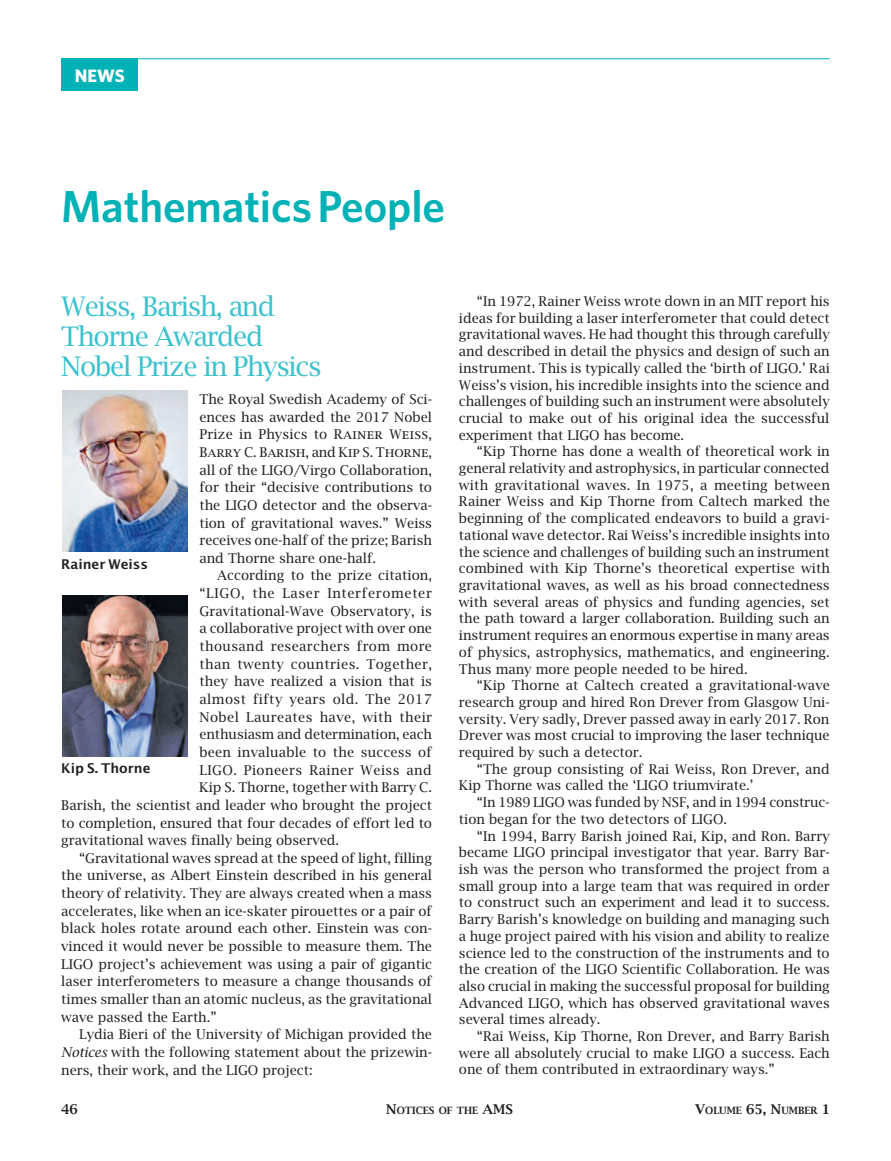
<style>
.page{position:relative;width:891px;height:1161px;background:#fff}
.page>*{position:absolute;margin:0;border:0;box-sizing:border-box;transform-origin:0 0}
.t1{font:600 44.85px "Whitney";color:#00b2b5}
.t2{font:26.85px/29.5px "Lucida Bright";letter-spacing:-.05em;color:#3cc1ce}
.t3{font:700 18px "Whitney";color:#fff}
.t4{font:13.5px/16.6px "Lucida Bright";color:#231f20;text-align:justify}
.t5{font:13.5px "Lucida Bright";letter-spacing:.03em;color:#231f20}
.t6{font:13.5px "Lucida Bright Smallcaps";letter-spacing:-.015em;color:#231f20}
.t7{font:13.5px "Lucida Bright";letter-spacing:.05em;color:#231f20}
.t8{font:13.5px "Lucida Bright";letter-spacing:.035em;color:#231f20}
.t9{font:600 13.5px "Lucida Sans";letter-spacing:-.005em;color:#231f20}
.t10{font:600 13.5px "Lucida Bright";color:#231f20}
.t11{font:600 10.05px "Lucida Bright Smallcaps";color:#231f20}
.s1{font-family:"Lucida Bright Smallcaps"}
.s2{font-family:"Lucida Bright"}
.s3{font-style:italic}
.s4{font-size:13.5px}
.s5{font-family:"Lucida Bright";font-size:13.5px}
</style>
<div class="page">
<hr style="left:61px;top:58px;width:769px;height:1px;background:#00b2b5">
<div style="left:61px;top:58px;width:77px;height:33px;background:#00b2b5"></div>
<img style="left:62px;top:390px;width:126px;height:162px">
<img style="left:62px;top:595px;width:126px;height:161px">
<h3 class="t3" style="left:75px;top:64px;width:51px">NEWS</h3>
<h1 class="t1" style="left:61px;top:177px;width:385px">Mathematics People</h1>
<h2 class="t2" style="left:61px;top:291px;width:262px">Weiss, Barish, and<br>Thorne Awarded<br>Nobel Prize in Physics</h2>
<p class="t4" style="left:199px;top:390px;width:234px;line-height:17.7px">The Royal Swedish Academy of Sci&shy;ences has awarded the 2017 Nobel Prize in Physics to <span class="s1">Rainer Weiss</span>,</p>
<p class="t6" style="left:199px;top:444px;width:234px">Barry C. Barish<span class="s2">, and</span> Kip S. Thorne<span class="s2">,</span></p>
<p class="t4" style="left:199px;top:461px;width:234px;line-height:17.7px">all of the LIGO/Virgo Collaboration, for their “decisive contributions to the LIGO detector and the observa&shy;tion of gravitational waves.” Weiss receives one-half of the prize; Barish and Thorne share one-half.</p>
<p class="t4" style="left:217px;top:567px;width:216px">According to the prize citation,</p>
<p class="t7" style="left:199px;top:585px;width:234px">“LIGO, the Laser Interferometer</p>
<p class="t4" style="left:199px;top:602px;width:234px">Gravitational-Wave Observatory, is</p>
<p class="t4" style="left:199px;top:620px;width:234px">a collaborative project with over one</p>
<p class="t5" style="left:199px;top:638px;width:234px">thousand researchers from more</p>
<p class="t5" style="left:199px;top:656px;width:234px">than twenty countries. Together,</p>
<p class="t4" style="left:199px;top:673px;width:234px">they have realized a vision that is</p>
<p class="t5" style="left:199px;top:691px;width:234px">almost fifty years old. The 2017</p>
<p class="t8" style="left:199px;top:709px;width:234px">Nobel Laureates have, with their</p>
<p class="t4" style="left:199px;top:726px;width:234px">enthusiasm and determination, each</p>
<p class="t4" style="left:199px;top:744px;width:234px">been invaluable to the success of</p>
<p class="t5" style="left:199px;top:762px;width:234px">LIGO. Pioneers Rainer Weiss and</p>
<p class="t4" style="left:199px;top:779px;width:234px">Kip S. Thorne, together with Barry C.</p>
<p class="t4" style="left:61px;top:796px;width:372px">Barish, the scientist and leader who brought the project</p>
<p class="t4" style="left:61px;top:814px;width:372px">to completion, ensured that four decades of effort led to</p>
<p class="t4" style="left:61px;top:832px;width:279px">gravitational waves finally being observed.</p>
<p class="t4" style="left:79px;top:849px;width:354px">“Gravitational waves spread at the speed of light, filling</p>
<p class="t4" style="left:61px;top:867px;width:372px">the universe, as Albert Einstein described in his general</p>
<p class="t4" style="left:61px;top:885px;width:372px">theory of relativity. They are always created when a mass</p>
<p class="t4" style="left:61px;top:902px;width:372px">accelerates, like when an ice-skater pirouettes or a pair of</p>
<p class="t4" style="left:61px;top:920px;width:372px">black holes rotate around each other. Einstein was con-</p>
<p class="t4" style="left:61px;top:938px;width:372px">vinced it would never be possible to measure them. The</p>
<p class="t4" style="left:61px;top:955px;width:372px">LIGO project’s achievement was using a pair of gigantic</p>
<p class="t4" style="left:61px;top:973px;width:372px">laser interferometers to measure a change thousands of</p>
<p class="t4" style="left:61px;top:991px;width:372px">times smaller than an atomic nucleus, as the gravitational</p>
<p class="t4" style="left:61px;top:1008px;width:157px">wave passed the Earth.”</p>
<p class="t4" style="left:79px;top:1026px;width:354px">Lydia Bieri of the University of Michigan provided the</p>
<p class="t4" style="left:61px;top:1043px;width:372px"><span class="s3">Notices</span> with the following statement about the prizewin-</p>
<p class="t4" style="left:61px;top:1061px;width:253px">ners, their work, and the LIGO project:</p>
<p class="t9" style="left:61px;top:556px;width:88px">Rainer Weiss</p>
<p class="t9" style="left:61px;top:760px;width:91px">Kip S. Thorne</p>
<p class="t4" style="left:459px;top:293px;width:372px;text-indent:18px">“In 1972, Rainer Weiss wrote down in an MIT report his ideas for building a laser interferometer that could detect gravitational waves. He had thought this through carefully and described in detail the physics and design of such an instrument. This is typically called the ‘birth of LIGO.’ Rai Weiss’s vision, his incredible insights into the science and challenges of building such an instrument were absolutely crucial to make out of his original idea the successful experiment that LIGO has become.</p>
<p class="t4" style="left:459px;top:443px;width:373px;text-indent:18px">“Kip Thorne has done a wealth of theoretical work in general relativity and astrophysics, in particular connected with gravitational waves. In 1975, a meeting between Rainer Weiss and Kip Thorne from Caltech marked the beginning of the complicated endeavors to build a gravi&shy;tational wave detector. Rai Weiss’s incredible insights into the science and challenges of building such an instrument combined with Kip Thorne’s theoretical expertise with gravitational waves, as well as his broad connectedness with several areas of physics and funding agencies, set the path toward a larger collaboration. Building such an instrument requires an enormous expertise in many areas of physics, astrophysics, mathematics, and engineering.<br>Thus many more people needed to be hired.</p>
<p class="t4" style="left:459px;top:677px;width:372px;text-indent:18px">“Kip Thorne at Caltech created a gravitational-wave research group and hired Ron Drever from Glasgow Uni&shy;versity. Very sadly, Drever passed away in early 2017. Ron Drever was most crucial to improving the laser technique required by such a detector.</p>
<p class="t4" style="left:459px;top:760px;width:372px;text-indent:18px">“The group consisting of Rai Weiss, Ron Drever, and<br>Kip Thorne was called the ‘LIGO triumvirate.’</p>
<p class="t4" style="left:459px;top:794px;width:372px;text-indent:18px">“In 1989 LIGO was funded by NSF, and in 1994 construc&shy;tion began for the two detectors of LIGO.</p>
<p class="t4" style="left:459px;top:827px;width:372px;text-indent:18px">“In 1994, Barry Barish joined Rai, Kip, and Ron. Barry became LIGO principal investigator that year. Barry Bar&shy;ish was the person who transformed the project from a small group into a large team that was required in order to construct such an experiment and lead it to success.<br>Barry Barish’s knowledge on building and managing such a huge project paired with his vision and ability to realize science led to the construction of the instruments and to the creation of the LIGO Scientific Collaboration. He was also crucial in making the successful proposal for building Advanced LIGO, which has observed gravitational waves several times already.</p>
<p class="t4" style="left:459px;top:1028px;width:372px;text-indent:18px">“Rai Weiss, Kip Thorne, Ron Drever, and Barry Barish were all absolutely crucial to make LIGO a success. Each one of them contributed in extraordinary ways.”</p>
<p class="t10" style="left:61px;top:1101px;width:18px">46</p>
<p class="t11" style="left:386px;top:1105px;width:124px"><span class="s4">N</span>OTICES OF THE <span class="s4">AMS</span></p>
<p class="t11" style="left:695px;top:1105px;width:137px"><span class="s4">V</span>OLUME <span class="s5">65,</span> <span class="s4">N</span>UMBER <span class="s5">1</span></p>
</div>
